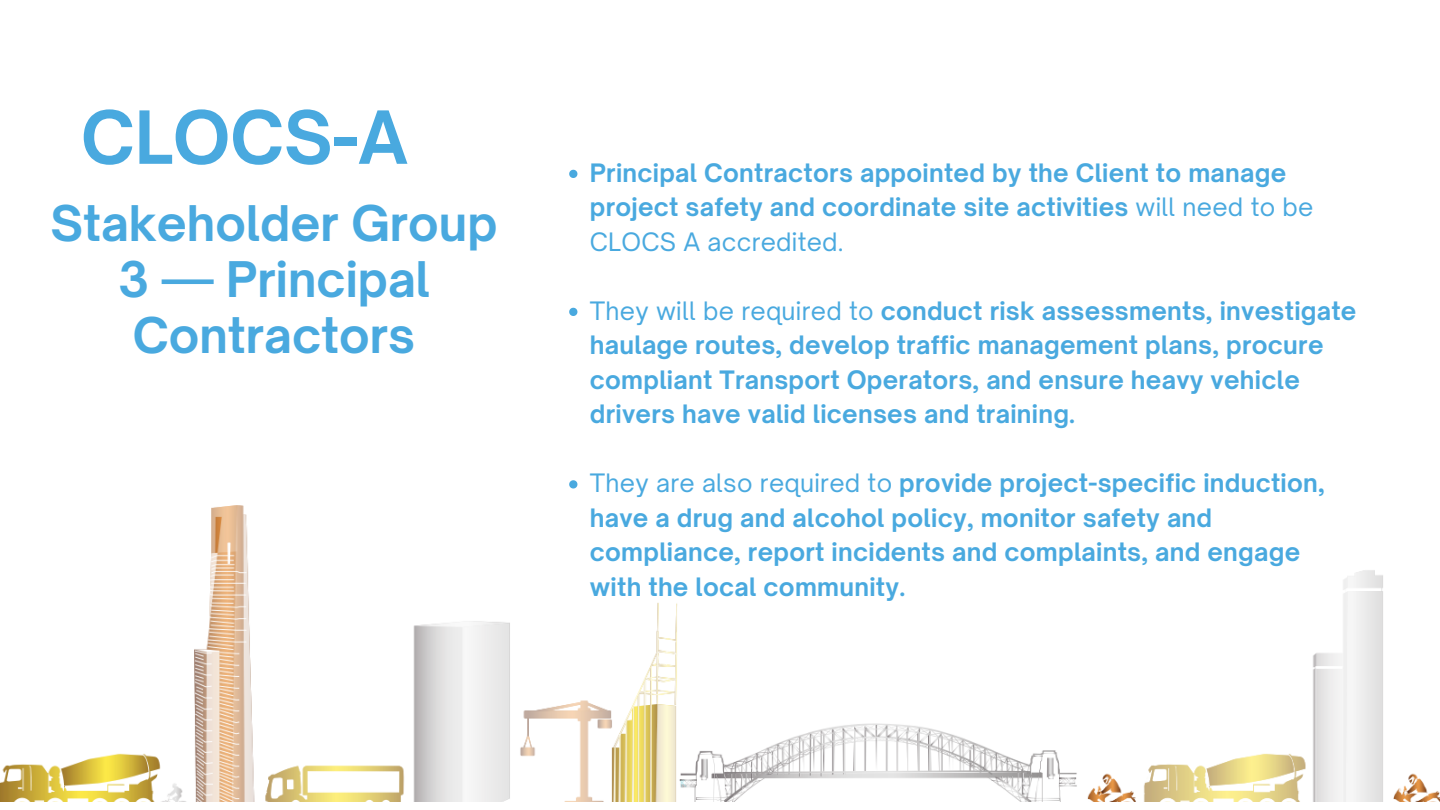
<style>
.page{position:relative;width:1440px;height:810px;background:#fff}
.page>*{position:absolute;margin:0;border:0;box-sizing:border-box;transform-origin:0 0}
.t1{font:700 70px "Open Sauce One";color:#49a9df}
.t2{font:700 47px/56.2px "Open Sauce One";color:#49a9df;text-align:center}
.t3{font:700 24.3px/34.5px "Open Sauce One";letter-spacing:.01em;color:#49a9df}
.s1{font-weight:400}
</style>
<div class="page">
<img style="left:0;top:484px;width:1440px;height:318px">
<svg style="left:569px;top:170px;width:8px;height:8px"></svg>
<svg style="left:569px;top:308px;width:8px;height:8px"></svg>
<svg style="left:569px;top:480px;width:8px;height:9px"></svg>
<p class="t1" style="left:81px;top:94px;width:328px">CLOCS-A</p>
<p class="t2" style="left:50px;top:195px;width:449px">Stakeholder Group<br>3 — Principal<br>Contractors</p>
<p class="t3" style="left:590px;top:155px;width:725px">Principal Contractors appointed by the Client to manage project safety and coordinate site activities <span class="s1">will need to be<br>CLOCS A accredited.</span></p>
<p class="t3" style="left:590px;top:293px;width:768px"><span class="s1">They will be required to</span> conduct risk assessments, investigate haulage routes, develop traffic management plans, procure compliant Transport Operators, and ensure heavy vehicle drivers have valid licenses and training.</p>
<p class="t3" style="left:590px;top:466px;width:737px"><span class="s1">They are also required to</span> provide project-specific induction, have a drug and alcohol policy, monitor safety and compliance, report incidents and complaints, and engage with the local community.</p>
</div>
